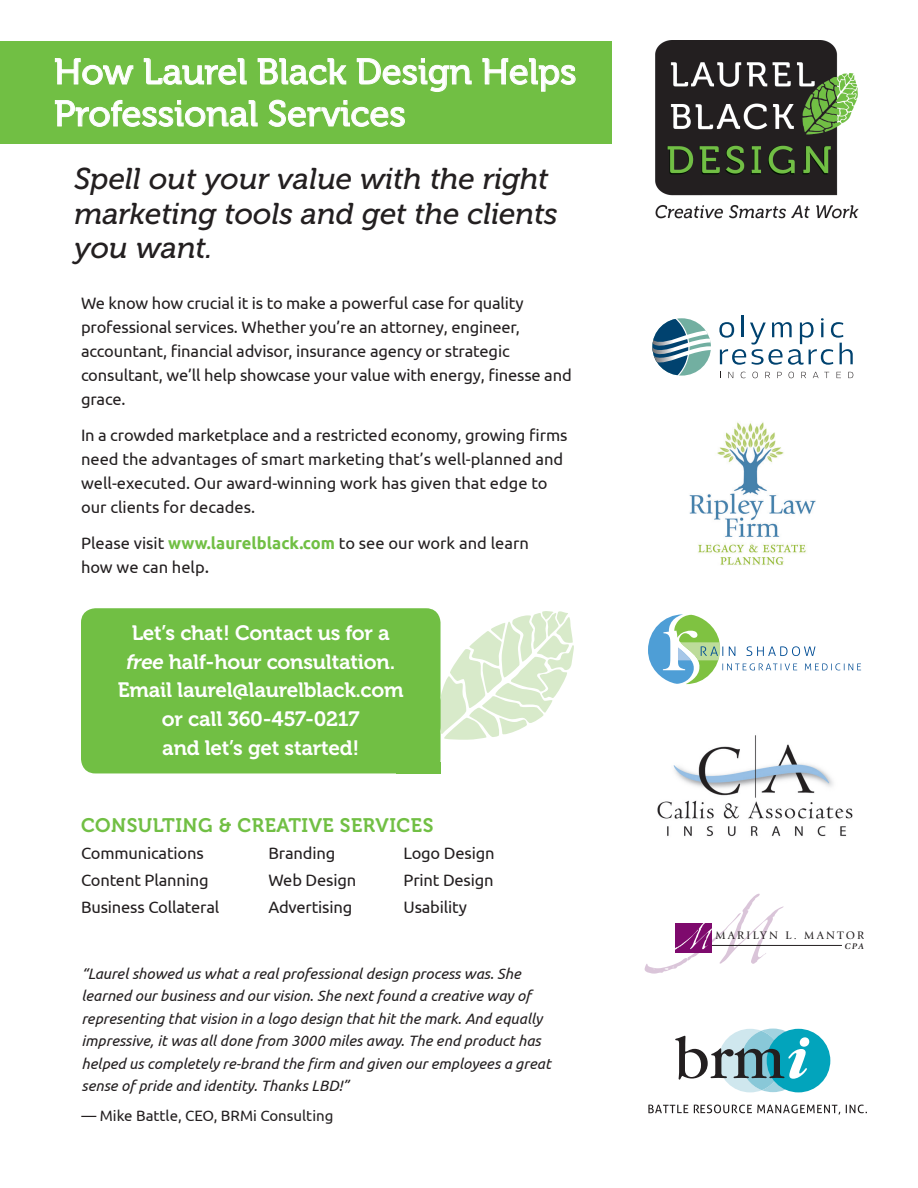
<style>
.page{position:relative;width:918px;height:1188px;background:#fff}
.page>*{position:absolute;margin:0;border:0;box-sizing:border-box;transform-origin:0 0}
.t1{font:54px "La Figura";color:#fff}
.t2{font:36px/42px "Museo 500";color:#fff}
.t3{font:italic 30px/34.5px "Museo 500";color:#231f20}
.t4{font:20.7px/28.8px "Museo 700";letter-spacing:-.01em;color:#fff;text-align:center}
.t5{font:19.5px "Museo 700";letter-spacing:.025em;color:#71bf44}
.t6{font:16.5px/24px "Ubuntu";letter-spacing:-.01em;color:#231f20}
.t7{font:italic 15px/22.5px "Ubuntu";color:#231f20}
.t8{font:15px "Ubuntu";color:#231f20}
.t9{font:11.4px "Giovanni";letter-spacing:.2em;color:#231f20}
.t10{font:italic 700 8.55px "Giovanni";color:#231f20}
.s1{font-weight:700;color:#71bf44}
.s2{font-size:18px}
.s3{font-style:italic}
</style>
<div class="page">
<div style="left:767px;top:1029px;width:63px;height:63px;background:#02a4bc;border-radius:50%"></div>
<svg style="left:675px;top:1029px;width:134px;height:63px"></svg>
<svg style="left:648px;top:1105px;width:40px;height:8px"></svg>
<svg style="left:694px;top:1105px;width:146px;height:9px"></svg>
<svg style="left:846px;top:1105px;width:21px;height:8px"></svg>
<img style="left:657px;top:735px;width:196px;height:102px">
<svg style="left:645px;top:894px;width:139px;height:80px"></svg>
<hr style="left:709px;top:945px;width:133px;height:1px;background:#231f20">
<div style="left:676px;top:923px;width:36px;height:29px;background:#7e0a6d"></div>
<img style="left:689px;top:422px;width:127px;height:143px">
<div style="left:81px;top:608px;width:360px;height:165px;background:#71bf44;border-radius:14px"></div>
<div style="left:396px;top:762px;width:45px;height:11px;background:#71bf44"></div>
<hr style="left:741px;top:316px;width:3px;height:21px;background:#00426f">
<svg style="left:719px;top:318px;width:134px;height:47px"></svg>
<svg style="left:728px;top:372px;width:5px;height:6px"></svg>
<svg style="left:741px;top:372px;width:5px;height:6px"></svg>
<svg style="left:752px;top:372px;width:6px;height:6px"></svg>
<svg style="left:765px;top:372px;width:5px;height:6px"></svg>
<svg style="left:777px;top:372px;width:5px;height:6px"></svg>
<svg style="left:789px;top:372px;width:5px;height:6px"></svg>
<svg style="left:801px;top:372px;width:5px;height:6px"></svg>
<svg style="left:813px;top:372px;width:16px;height:6px"></svg>
<svg style="left:837px;top:372px;width:4px;height:6px"></svg>
<svg style="left:848px;top:372px;width:5px;height:6px"></svg>
<svg style="left:652px;top:318px;width:59px;height:58px"></svg>
<svg style="left:648px;top:614px;width:213px;height:70px"></svg>
<svg style="left:439px;top:611px;width:135px;height:129px"></svg>
<div style="left:0;top:41px;width:612px;height:103px;background:#71bf44"></div>
<img style="left:655px;top:40px;width:204px;height:179px">
<svg style="left:55px;top:58px;width:79px;height:27px"></svg>
<svg style="left:144px;top:58px;width:103px;height:27px"></svg>
<svg style="left:257px;top:58px;width:90px;height:27px"></svg>
<svg style="left:357px;top:58px;width:115px;height:34px"></svg>
<svg style="left:482px;top:58px;width:94px;height:34px"></svg>
<svg style="left:55px;top:100px;width:203px;height:27px"></svg>
<svg style="left:268px;top:99px;width:137px;height:28px"></svg>
<h2 class="t2" style="left:54px;top:51px;width:524px">How Laurel Black Design Helps<br>Professional Services</h2>
<h3 class="t3" style="left:75px;top:162px;width:485px">Spell out your value with the right marketing tools and get the clients you want.</h3>
<p class="t6" style="left:81px;top:290px;width:492px">We know how crucial it is to make a powerful case for quality professional services. Whether you’re an attorney, engineer, accountant, financial advisor, insurance agency or strategic consultant, we’ll help showcase your value with energy, finesse and grace.</p>
<p class="t6" style="left:81px;top:422px;width:488px">In a crowded marketplace and a restricted economy, growing firms need the advantages of smart marketing that’s well-planned and well-executed. Our award-winning work has given that edge to our clients for decades.</p>
<p class="t6" style="left:81px;top:530px;width:449px">Please visit <span class="s1">www.laurelblack.com</span> to see our work and learn how we can help<span class="s2">.</span></p>
<p class="t4" style="left:118px;top:619px;width:287px">Let’s chat! Contact us for a <span class="s3">free</span> half-hour consultation.<br>Email laurel@laurelblack.com or call 360-457-0217<br>and let’s get started!</p>
<p class="t5" style="left:81px;top:814px;width:354px">CONSULTING &amp; CREATIVE SERVICES</p>
<p class="t6" style="left:81px;top:840px;width:124px">Communications</p>
<p class="t6" style="left:269px;top:840px;width:68px">Branding</p>
<p class="t6" style="left:404px;top:840px;width:93px">Logo Design</p>
<p class="t6" style="left:81px;top:867px;width:129px">Content Planning</p>
<p class="t6" style="left:269px;top:867px;width:89px">Web Design</p>
<p class="t6" style="left:404px;top:867px;width:92px">Print Design</p>
<p class="t6" style="left:81px;top:894px;width:140px">Business Collateral</p>
<p class="t6" style="left:269px;top:894px;width:85px">Advertising</p>
<p class="t6" style="left:404px;top:894px;width:65px">Usability</p>
<p class="t7" style="left:81px;top:962px;width:471px">“Laurel showed us what a real professional design process was. She learned our business and our vision. She next found a creative way of representing that vision in a logo design that hit the mark. And equally impressive, it was all done from 3000 miles away. The end product has helped us completely re-brand the firm and given our employees a great sense of pride and identity. Thanks LBD!”</p>
<p class="t8" style="left:81px;top:1107px;width:253px">— Mike Battle, CEO, BRMi Consulting</p>
<h1 class="t1" style="left:678px;top:894px;width:36px">M</h1>
<p class="t9" style="left:715px;top:929px;width:150px">MARILYN L. MANTOR</p>
<p class="t10" style="left:845px;top:941px;width:21px">CPA</p>
</div>
